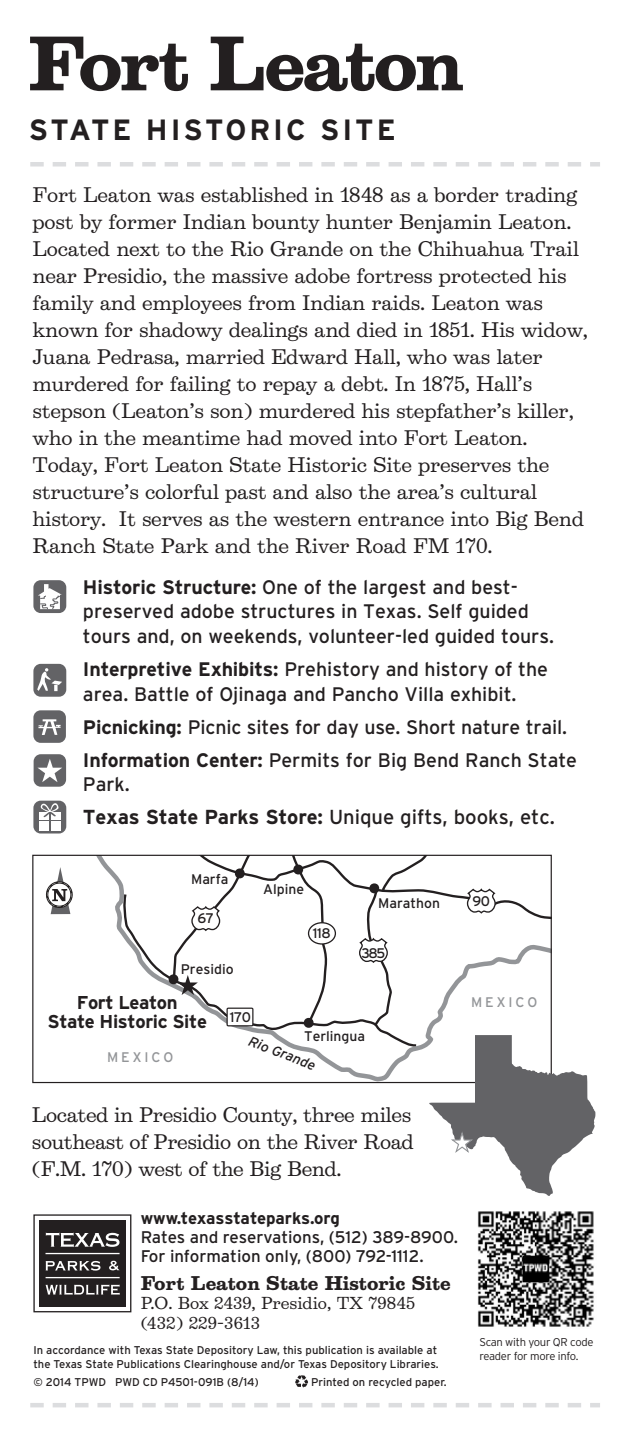
<style>
.page{position:relative;width:628px;height:1438px;background:#fff}
.page>*{position:absolute;margin:0;border:0;box-sizing:border-box;transform-origin:0 0}
.t1{font:700 69.75px "Belizio";letter-spacing:-.04em;color:#231f20}
.t2{font:700 29.25px "Interstate";letter-spacing:.1em;color:#231f20}
.Tag_Line{font:20.25px "Interstate";color:#231f20}
.Tag_Line-2{font:19.57px/24.8px "Interstate";color:#231f20}
.Body{font:19.12px/27px "Belizio";letter-spacing:-.01em;color:#231f20}
.t3{font:700 18.45px/18.4px "Interstate";letter-spacing:-.02em;color:#231f20;text-align:center}
.t4{font:700 18px "Belizio";color:#231f20}
.t5{font:16.88px "Interstate";color:#231f20}
.t6{font:700 16.88px "Interstate";letter-spacing:-.01em;color:#231f20}
.t7{font:15.75px/19.1px "Belizio";color:#231f20}
.t8{font:13.95px "Interstate";color:#231f20}
.t9{font:13.95px "Interstate";letter-spacing:.2em;color:#939598}
.t10{font:italic 13.95px "Interstate";color:#231f20}
.t11{font:11.25px/13.5px "Interstate";color:#231f20}
.t12{font:300 11.25px/13.5px "Interstate";letter-spacing:-.025em;color:#231f20}
.s1{font-weight:700}
</style>
<div class="page">
<hr style="left:30px;top:162px;width:14px;height:4px;background:#dcdddf">
<hr style="left:53px;top:162px;width:13px;height:4px;background:#dcdddf">
<hr style="left:75px;top:162px;width:13px;height:4px;background:#dcdddf">
<hr style="left:97px;top:162px;width:14px;height:4px;background:#dcdddf">
<hr style="left:120px;top:162px;width:13px;height:4px;background:#dcdddf">
<hr style="left:142px;top:162px;width:14px;height:4px;background:#dcdddf">
<hr style="left:165px;top:162px;width:13px;height:4px;background:#dcdddf">
<hr style="left:187px;top:162px;width:13px;height:4px;background:#dcdddf">
<hr style="left:209px;top:162px;width:14px;height:4px;background:#dcdddf">
<hr style="left:232px;top:162px;width:13px;height:4px;background:#dcdddf">
<hr style="left:254px;top:162px;width:14px;height:4px;background:#dcdddf">
<hr style="left:276px;top:162px;width:14px;height:4px;background:#dcdddf">
<hr style="left:299px;top:162px;width:13px;height:4px;background:#dcdddf">
<hr style="left:321px;top:162px;width:14px;height:4px;background:#dcdddf">
<hr style="left:344px;top:162px;width:13px;height:4px;background:#dcdddf">
<hr style="left:366px;top:162px;width:13px;height:4px;background:#dcdddf">
<hr style="left:388px;top:162px;width:14px;height:4px;background:#dcdddf">
<hr style="left:411px;top:162px;width:13px;height:4px;background:#dcdddf">
<hr style="left:433px;top:162px;width:14px;height:4px;background:#dcdddf">
<hr style="left:456px;top:162px;width:13px;height:4px;background:#dcdddf">
<hr style="left:478px;top:162px;width:13px;height:4px;background:#dcdddf">
<hr style="left:500px;top:162px;width:14px;height:4px;background:#dcdddf">
<hr style="left:523px;top:162px;width:13px;height:4px;background:#dcdddf">
<hr style="left:545px;top:162px;width:14px;height:4px;background:#dcdddf">
<hr style="left:567px;top:162px;width:14px;height:4px;background:#dcdddf">
<hr style="left:590px;top:162px;width:10px;height:4px;background:#dcdddf">
<hr style="left:30px;top:1403px;width:14px;height:4px;background:#dcdddf">
<hr style="left:53px;top:1403px;width:13px;height:4px;background:#dcdddf">
<hr style="left:75px;top:1403px;width:13px;height:4px;background:#dcdddf">
<hr style="left:97px;top:1403px;width:14px;height:4px;background:#dcdddf">
<hr style="left:120px;top:1403px;width:13px;height:4px;background:#dcdddf">
<hr style="left:142px;top:1403px;width:14px;height:4px;background:#dcdddf">
<hr style="left:165px;top:1403px;width:13px;height:4px;background:#dcdddf">
<hr style="left:187px;top:1403px;width:13px;height:4px;background:#dcdddf">
<hr style="left:209px;top:1403px;width:14px;height:4px;background:#dcdddf">
<hr style="left:232px;top:1403px;width:13px;height:4px;background:#dcdddf">
<hr style="left:254px;top:1403px;width:14px;height:4px;background:#dcdddf">
<hr style="left:276px;top:1403px;width:14px;height:4px;background:#dcdddf">
<hr style="left:299px;top:1403px;width:13px;height:4px;background:#dcdddf">
<hr style="left:321px;top:1403px;width:14px;height:4px;background:#dcdddf">
<hr style="left:344px;top:1403px;width:13px;height:4px;background:#dcdddf">
<hr style="left:366px;top:1403px;width:13px;height:4px;background:#dcdddf">
<hr style="left:388px;top:1403px;width:14px;height:4px;background:#dcdddf">
<hr style="left:411px;top:1403px;width:13px;height:4px;background:#dcdddf">
<hr style="left:433px;top:1403px;width:14px;height:4px;background:#dcdddf">
<hr style="left:456px;top:1403px;width:13px;height:4px;background:#dcdddf">
<hr style="left:478px;top:1403px;width:13px;height:4px;background:#dcdddf">
<hr style="left:500px;top:1403px;width:14px;height:4px;background:#dcdddf">
<hr style="left:523px;top:1403px;width:13px;height:4px;background:#dcdddf">
<hr style="left:545px;top:1403px;width:14px;height:4px;background:#dcdddf">
<hr style="left:567px;top:1403px;width:14px;height:4px;background:#dcdddf">
<hr style="left:590px;top:1403px;width:10px;height:4px;background:#dcdddf">
<svg style="left:295px;top:1375px;width:13px;height:13px"></svg>
<svg style="left:45px;top:867px;width:28px;height:47px"></svg>
<svg style="left:97px;top:857px;width:453px;height:224px"></svg>
<div style="left:32px;top:855px;width:520px;height:228px;border:1px solid #231f20"></div>
<div style="left:304px;top:1018px;width:9px;height:10px;background:#231f20;border-radius:50%"></div>
<div style="left:169px;top:974px;width:9px;height:10px;background:#231f20;border-radius:50%"></div>
<div style="left:235px;top:868px;width:10px;height:10px;background:#231f20;border-radius:50%"></div>
<div style="left:293px;top:864px;width:10px;height:10px;background:#231f20;border-radius:50%"></div>
<div style="left:369px;top:883px;width:10px;height:10px;background:#231f20;border-radius:50%"></div>
<svg style="left:191px;top:904px;width:30px;height:28px"></svg>
<svg style="left:466px;top:886px;width:31px;height:29px"></svg>
<svg style="left:358px;top:936px;width:31px;height:28px"></svg>
<div style="left:227px;top:1008px;width:26px;height:18px;background:#fff"></div>
<div style="left:226px;top:1007px;width:27px;height:19px;border:1px solid #231f20"></div>
<div style="left:308px;top:923px;width:27px;height:21px;background:#fff;border-radius:50%"></div>
<div style="left:308px;top:922px;width:28px;height:22px;border:1px solid #231f20;border-radius:50%"></div>
<svg style="left:178px;top:975px;width:20px;height:20px"></svg>
<div style="left:33px;top:801px;width:33px;height:32px;background:#636366;border-radius:7px"></div>
<div style="left:39px;top:812px;width:9px;height:8px;background:#fff"></div>
<div style="left:51px;top:812px;width:9px;height:8px;background:#fff"></div>
<div style="left:39px;top:821px;width:9px;height:10px;background:#fff"></div>
<svg style="left:40px;top:803px;width:19px;height:14px"></svg>
<div style="left:51px;top:821px;width:9px;height:10px;background:#fff"></div>
<div style="left:33px;top:710px;width:33px;height:33px;background:#636366;border-radius:7px"></div>
<svg style="left:38px;top:719px;width:23px;height:16px"></svg>
<svg style="left:33px;top:1214px;width:98px;height:98px"></svg>
<img style="left:477px;top:1211px;width:117px;height:116px">
<div style="left:33px;top:664px;width:33px;height:33px;background:#636366;border-radius:7px"></div>
<svg style="left:37px;top:668px;width:25px;height:23px"></svg>
<svg style="left:429px;top:1035px;width:166px;height:161px"></svg>
<div style="left:33px;top:580px;width:33px;height:33px;background:#636366;border-radius:7px"></div>
<svg style="left:38px;top:584px;width:24px;height:26px"></svg>
<div style="left:34px;top:754px;width:32px;height:33px;background:#636366;border-radius:7px"></div>
<svg style="left:37px;top:759px;width:25px;height:23px"></svg>
<p class="t1" style="left:28px;top:19px;width:437px">Fort Leaton</p>
<p class="t2" style="left:29px;top:114px;width:368px">STATE HISTORIC SITE</p>
<p class="Body" style="left:33px;top:181px;width:557px">Fort Leaton was established in 1848 as a border trading post by former Indian bounty hunter Benjamin Leaton.<br>Located next to the Rio Grande on the Chihuahua Trail near Presidio, the massive adobe fortress protected his family and employees from Indian raids. Leaton was known for shadowy dealings and died in 1851. His widow, Juana Pedrasa, married Edward Hall, who was later murdered for failing to repay a debt. In 1875, Hall’s stepson (Leaton’s son) murdered his stepfather’s killer, who in the meantime had moved into Fort Leaton.<br>Today, Fort Leaton State Historic Site preserves the structure’s colorful past and also the area’s cultural history. It serves as the western entrance into Big Bend Ranch State Park and the River Road FM 170.</p>
<p class="Tag_Line-2" style="left:83px;top:574px;width:472px"><span class="s1">Historic Structure:</span> One of the largest and best&shy;preserved adobe structures in Texas. Self guided tours and, on weekends, volunteer-led guided tours.</p>
<p class="Tag_Line-2" style="left:83px;top:657px;width:466px"><span class="s1">Interpretive Exhibits:</span> Prehistory and history of the area. Battle of Ojinaga and Pancho Villa exhibit.</p>
<p class="Tag_Line-2" style="left:83px;top:714px;width:485px"><span class="s1">Picnicking:</span> Picnic sites for day use. Short nature trail.</p>
<p class="Tag_Line-2" style="left:83px;top:747px;width:495px"><span class="s1">Information Center:</span> Permits for Big Bend Ranch State<br>Park.</p>
<p class="Tag_Line" style="left:83px;top:806px;width:473px"><span class="s1">Texas State Parks Store:</span> Unique gifts, books, etc.</p>
<p class="t8" style="left:191px;top:871px;width:39px">Marfa</p>
<p class="t8" style="left:198px;top:911px;width:18px">67</p>
<p class="t8" style="left:181px;top:961px;width:54px">Presidio</p>
<p class="t3" style="left:47px;top:993px;width:161px">Fort Leaton<br>State Historic Site</p>
<p class="t8" style="left:230px;top:1009px;width:23px">170</p>
<p class="t8" style="left:263px;top:881px;width:42px">Alpine</p>
<p class="t8" style="left:313px;top:925px;width:20px">118</p>
<p class="t8" style="left:378px;top:896px;width:63px">Marathon</p>
<p class="t8" style="left:361px;top:945px;width:25px">385</p>
<p class="t9" style="left:107px;top:1049px;width:68px">MEXICO</p>
<p class="t8" style="left:304px;top:1028px;width:62px">Terlingua</p>
<p class="t10" style="left:252px;top:1032px;width:72px;rotate:21deg">Rio Grande</p>
<p class="Body" style="left:32px;top:1101px;width:383px">Located in Presidio County, three miles southeast of Presidio on the River Road (F.M. 170) west of the Big Bend.</p>
<p class="t6" style="left:141px;top:1208px;width:201px">www.texasstateparks.org</p>
<p class="t5" style="left:141px;top:1227px;width:319px">Rates and reservations, (512) 389-8900.</p>
<p class="t5" style="left:141px;top:1246px;width:284px">For information only, (800) 792-1112.</p>
<p class="t4" style="left:141px;top:1272px;width:311px">Fort Leaton State Historic Site</p>
<p class="t7" style="left:141px;top:1294px;width:276px">P.O. Box 2439, Presidio, TX 79845 (432) 229-3613</p>
<p class="t11" style="left:33px;top:1343px;width:407px">In accordance with Texas State Depository Law, this publication is available at the Texas State Publications Clearinghouse and/or Texas Depository Libraries.</p>
<p class="t11" style="left:33px;top:1375px;width:227px">© 2014 TPWD PWD CD P4501-091B (8/14)</p>
<p class="t11" style="left:311px;top:1375px;width:137px">Printed on recycled paper.</p>
<p class="t8" style="left:472px;top:893px;width:19px">90</p>
<p class="t9" style="left:471px;top:994px;width:68px">MEXICO</p>
<p class="t12" style="left:479px;top:1335px;width:116px">Scan with your QR code reader for more info.</p>
</div>
